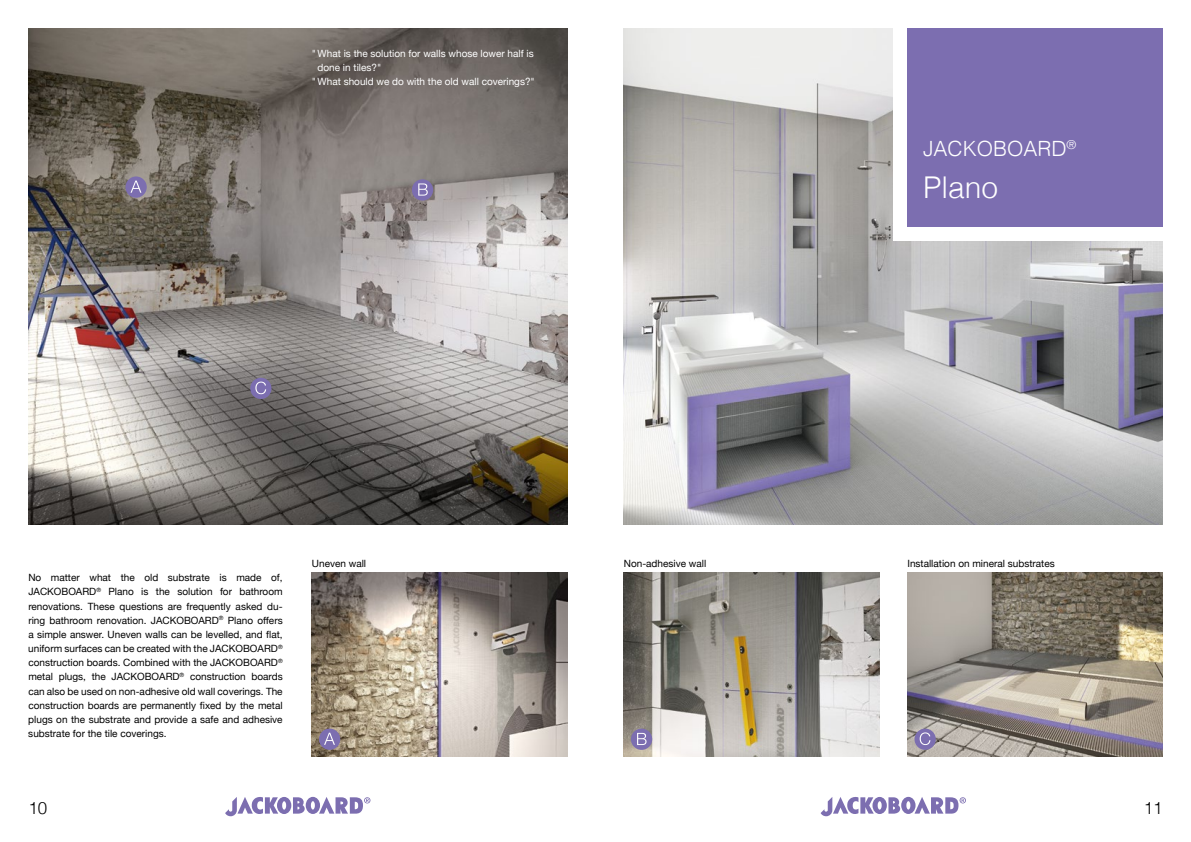
<style>
.page{position:relative;width:1191px;height:842px;background:#fff}
.page>*{position:absolute;margin:0;border:0;box-sizing:border-box;transform-origin:0 0}
.t1{font:300 30px "Helvetica";color:#fff}
.t2{font:300 21px "Helvetica";color:#fff}
.t3{font:300 17px "Helvetica";color:#000}
.t4{font:10px/14.2px "Helvetica Neue";color:#000;text-align:justify}
.t5{font:10px "Helvetica Neue";color:#fff}
</style>
<div class="page">
<img style="left:624px;top:573px;width:255px;height:184px">
<img style="left:907px;top:573px;width:255px;height:184px">
<img style="left:28px;top:28px;width:539px;height:496px">
<img style="left:312px;top:573px;width:255px;height:184px">
<img style="left:624px;top:28px;width:538px;height:496px">
<svg style="left:225px;top:796px;width:145px;height:20px"></svg>
<svg style="left:820px;top:796px;width:146px;height:20px"></svg>
<div style="left:893px;top:28px;width:269px;height:213px;background:#fff"></div>
<div style="left:907px;top:28px;width:255px;height:199px;background:#7c6eb0"></div>
<div style="left:631px;top:729px;width:21px;height:21px;background:#7c6eb0;border-radius:50%"></div>
<svg style="left:637px;top:733px;width:9px;height:12px"></svg>
<div style="left:914px;top:729px;width:21px;height:21px;background:#7c6eb0;border-radius:50%"></div>
<svg style="left:919px;top:732px;width:11px;height:13px"></svg>
<div style="left:125px;top:176px;width:22px;height:22px;background:#7c6eb0;border-radius:50%"></div>
<svg style="left:130px;top:181px;width:11px;height:12px"></svg>
<div style="left:319px;top:729px;width:21px;height:21px;background:#7c6eb0;border-radius:50%"></div>
<svg style="left:324px;top:733px;width:11px;height:12px"></svg>
<div style="left:412px;top:179px;width:21px;height:22px;background:#7c6eb0;border-radius:50%"></div>
<svg style="left:418px;top:183px;width:10px;height:13px"></svg>
<div style="left:250px;top:378px;width:21px;height:21px;background:#7c6eb0;border-radius:50%"></div>
<svg style="left:255px;top:382px;width:11px;height:12px"></svg>
<p class="t5" style="left:312px;top:46px;width:223px">"What is the solution for walls whose lower half is</p>
<p class="t5" style="left:317px;top:60px;width:65px">done in tiles?"</p>
<p class="t5" style="left:312px;top:74px;width:224px">"What should we do with the old wall coverings?"</p>
<p class="t2" style="left:923px;top:131px;width:155px">JACKOBOARD<sup>®</sup></p>
<p class="t1" style="left:923px;top:162px;width:77px">Plano</p>
<p class="t4" style="left:28px;top:571px;width:256px">No matter what the old substrate is made of, JACKOBOARD<sup>®</sup> Plano is the solution for bathroom renovations. These questions are frequently asked du&shy;ring bathroom renovation. JACKOBOARD<sup>®</sup> Plano offers a simple answer. Uneven walls can be levelled, and flat, uniform surfaces can be created with the JACKOBOARD<sup>® </sup>construction boards. Combined with the JACKOBOARD<sup>® </sup>metal plugs, the JACKOBOARD<sup>®</sup> construction boards can also be used on non-adhesive old wall coverings. The construction boards are permanently fixed by the metal plugs on the substrate and provide a safe and adhesive substrate for the tile coverings.</p>
<p class="t4" style="left:312px;top:557px;width:56px">Uneven wall</p>
<p class="t4" style="left:624px;top:557px;width:84px">Non-adhesive wall</p>
<p class="t4" style="left:907px;top:557px;width:149px">Installation on mineral substrates</p>
<p class="t3" style="left:28px;top:793px;width:20px">10</p>
<p class="t3" style="left:1143px;top:793px;width:20px">11</p>
</div>
